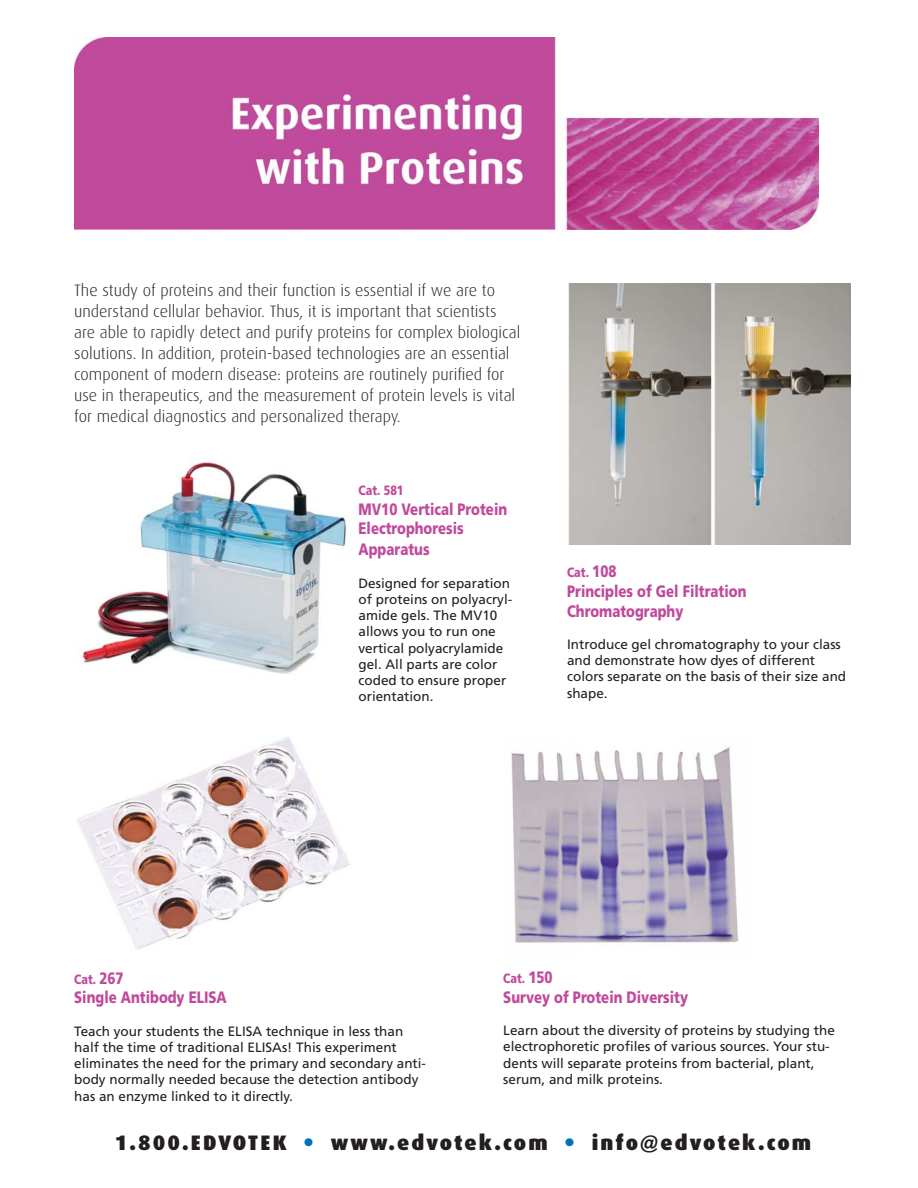
<style>
.page{position:relative;width:918px;height:1188px;background:#fff}
.page>*{position:absolute;margin:0;border:0;box-sizing:border-box;transform-origin:0 0}
.t1{font:900 21px "Dax";letter-spacing:.1em;color:#231f20}
.t2{font:300 16.5px/21px "Dax";color:#231f20}
.t3{font:900 16.5px/20.4px "Frutiger";color:#c04a9b;scale:.8 1}
.t4{font:13.5px/16.2px "Frutiger";color:#231f20}
.t5{font:900 13.5px "Frutiger";color:#c04a9b;scale:.8 1}
.s1{font-size:16.5px}
.s2{color:#0071bc}
</style>
<div class="page">
<img style="left:74px;top:38px;width:744px;height:192px">
<img style="left:511px;top:747px;width:228px;height:196px">
<img style="left:569px;top:284px;width:281px;height:261px">
<img style="left:77px;top:737px;width:273px;height:213px">
<img style="left:81px;top:462px;width:265px;height:212px">
<p class="t2" style="left:74px;top:281px;width:448px">The study of proteins and their function is essential if we are to understand cellular behavior. Thus, it is important that scientists are able to rapidly detect and purify proteins for complex biological solutions. In addition, protein-based technologies are an essential component of modern disease: proteins are routinely purified for use in therapeutics, and the measurement of protein levels is vital for medical diagnostics and personalized therapy.</p>
<p class="t5" style="left:359px;top:485px;width:58px">Cat. 581</p>
<p class="t3" style="left:359px;top:500px;width:187px">MV10 Vertical Protein<br>Electrophoresis<br>Apparatus</p>
<p class="t4" style="left:359px;top:576px;width:155px">Designed for separation of proteins on polyacryl&shy;amide gels. The MV10 allows you to run one vertical polyacrylamide gel. All parts are color coded to ensure proper orientation.</p>
<p class="t5" style="left:567px;top:567px;width:63px">Cat. <span class="s1">108</span></p>
<p class="t3" style="left:567px;top:582px;width:226px;line-height:19.8px">Principles of Gel Filtration<br>Chromatography</p>
<p class="t4" style="left:567px;top:637px;width:281px">Introduce gel chromatography to your class and demonstrate how dyes of different colors separate on the basis of their size and shape.</p>
<p class="t5" style="left:74px;top:973px;width:63px">Cat. <span class="s1">267</span></p>
<p class="t3" style="left:74px;top:989px;width:192px">Single Antibody ELISA</p>
<p class="t4" style="left:74px;top:1024px;width:353px">Teach your students the ELISA technique in less than half the time of traditional ELISAs! This experiment eliminates the need for the primary and secondary anti&shy;body normally needed because the detection antibody has an enzyme linked to it directly.</p>
<p class="t5" style="left:503px;top:973px;width:63px">Cat. <span class="s1">150</span></p>
<p class="t3" style="left:503px;top:988px;width:233px">Survey of Protein Diversity</p>
<p class="t4" style="left:503px;top:1024px;width:333px">Learn about the diversity of proteins by studying the electrophoretic profiles of various sources. Your stu&shy;dents will separate proteins from bacterial, plant, serum, and milk proteins.</p>
<h1 class="t1" style="left:115px;top:1132px;width:698px">1.800.EDVOTEK <span class="s2">•</span> www.edvotek.com <span class="s2">•</span> info@edvotek.com</h1>
</div>
